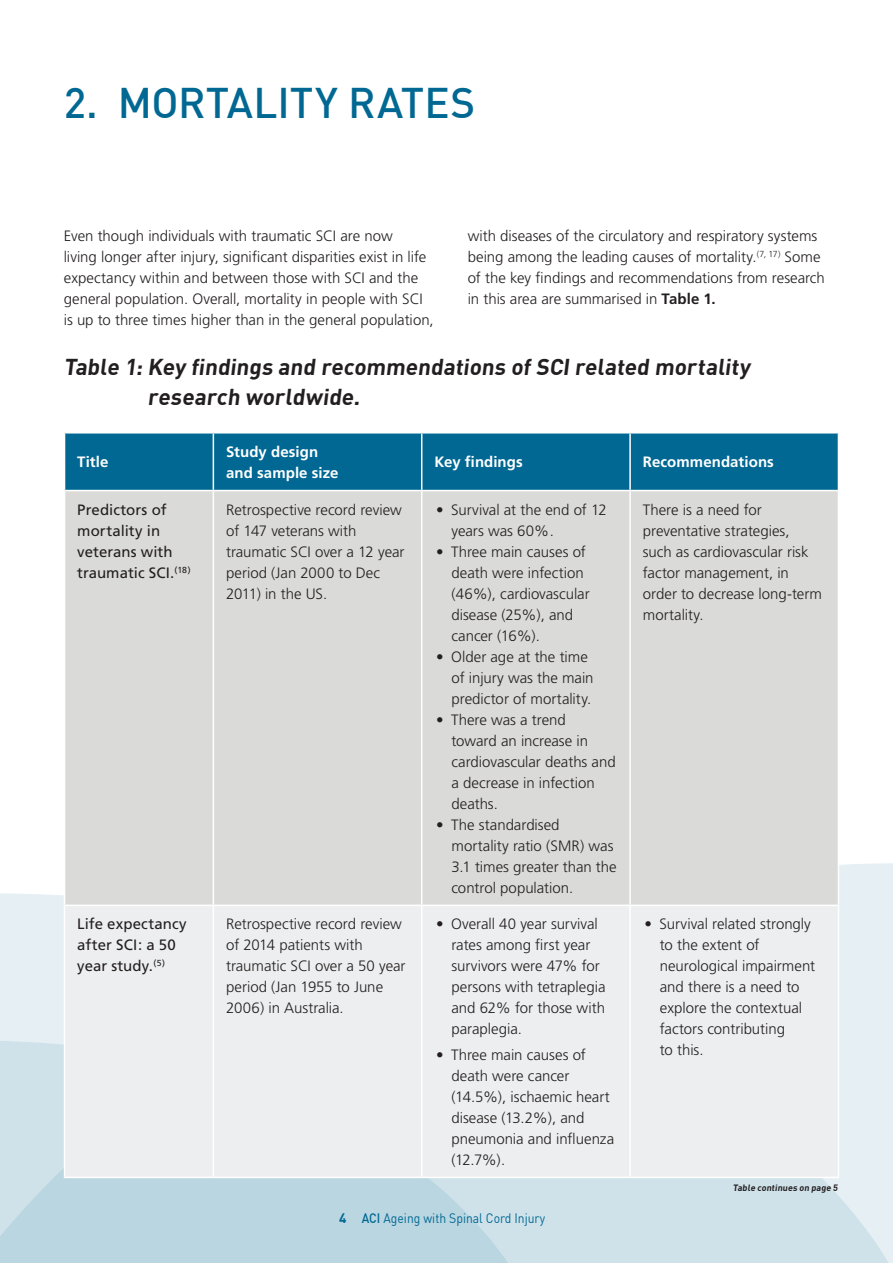
<style>
.page{position:relative;width:893px;height:1263px;background:#fff}
.page>*{position:absolute;margin:0;border:0;box-sizing:border-box;transform-origin:0 0}
.t1{font:500 42px "DIN";color:#006893}
.t2{font:700 22.5px/30px "DIN";color:#231f20}
.t3{font:300 15px/21px "Frutiger";letter-spacing:-.005em;color:#231f20}
.t4{font:15px/21px "Frutiger";letter-spacing:.005em;color:#231f20}
.t5{font:700 15px/21px "Frutiger";letter-spacing:.005em;color:#fff}
.t6{font:13.5px "DIN";color:#006893;scale:.9 1}
.t7{font:700 9px "DIN";color:#231f20}
.s1{font-weight:700}
.s2{font-weight:500}
</style>
<div class="page">
<svg style="left:0;top:893px;width:892px;height:370px;background:#dae8ee"></svg>
<svg style="left:0;top:1040px;width:515px;height:223px;background:#bfd9e3"></svg>
<div style="left:65px;top:433px;width:773px;height:57px;background:#006893"></div>
<div style="left:65px;top:491px;width:773px;height:413px;background:#dadad8"></div>
<div style="left:65px;top:906px;width:773px;height:271px;background:#edeeef"></div>
<hr style="left:213px;top:433px;width:1px;height:57px;background:#fff">
<hr style="left:421px;top:433px;width:1px;height:57px;background:#fff">
<hr style="left:629px;top:433px;width:2px;height:57px;background:#fff">
<hr style="left:64px;top:491px;width:1px;height:413px;background:#fff">
<hr style="left:213px;top:491px;width:1px;height:413px;background:#fff">
<hr style="left:421px;top:491px;width:1px;height:413px;background:#fff">
<hr style="left:629px;top:491px;width:2px;height:413px;background:#fff">
<hr style="left:838px;top:491px;width:1px;height:413px;background:#fff">
<hr style="left:64px;top:904px;width:149px;height:2px;background:#fff">
<hr style="left:64px;top:906px;width:1px;height:271px;background:#fff">
<hr style="left:213px;top:904px;width:209px;height:2px;background:#fff">
<hr style="left:213px;top:906px;width:1px;height:271px;background:#fff">
<hr style="left:422px;top:904px;width:208px;height:2px;background:#fff">
<hr style="left:421px;top:906px;width:1px;height:271px;background:#fff">
<hr style="left:630px;top:904px;width:209px;height:2px;background:#fff">
<hr style="left:629px;top:906px;width:2px;height:271px;background:#fff">
<hr style="left:838px;top:906px;width:1px;height:271px;background:#fff">
<hr style="left:64px;top:1177px;width:149px;height:1px;background:#fff">
<hr style="left:213px;top:1177px;width:209px;height:1px;background:#fff">
<hr style="left:422px;top:1177px;width:208px;height:1px;background:#fff">
<hr style="left:630px;top:1177px;width:209px;height:1px;background:#fff">
<h1 class="t1" style="left:64px;top:76px;width:112px">2. MORTALIT</h1>
<h1 class="t1" style="left:315px;top:76px;width:87px">Y RATES</h1>
<p class="t3" style="left:64px;top:225px;width:371px">Even though individuals with traumatic SCI are now<br>living longer after injury, significant disparities exist in life expectancy within and between those with SCI and the general population. Overall, mortality in people with SCI is up to three times higher than in the general population,</p>
<p class="t3" style="left:468px;top:225px;width:359px">with diseases of the circulatory and respiratory systems being among the leading causes of mortality.<sup>(7,</sup> <sup>17)</sup> Some of the key findings and recommendations from research in this area are summarised in <span class="s1">Table 1.</span></p>
<h2 class="t2" style="left:148px;top:351px;width:604px;text-indent:-84px">Table 1: Key findings and recommendations of SCI related mortality research worldwide.</h2>
<p class="t5" style="left:77px;top:452px;width:33px">Title</p>
<p class="t5" style="left:226px;top:441px;width:114px">Study design and sample size</p>
<p class="t5" style="left:434px;top:452px;width:90px">Key findings</p>
<p class="t5" style="left:643px;top:452px;width:133px">Recommendations</p>
<p class="t4" style="left:77px;top:499px;width:115px">Predictors of mortality in veterans with traumatic SCI.<sup>(18)</sup></p>
<p class="t3" style="left:226px;top:499px;width:180px">Retrospective record review of 147 veterans with traumatic SCI over a 12 year period (Jan 2000 to Dec<br>2011) in the US.</p>
<p class="t3" style="left:451px;top:499px;width:157px;text-indent:-15px">• Survival at the end of 12 years was 60%.</p>
<p class="t3" style="left:643px;top:499px;width:181px">There is a need for preventative strategies, such as cardiovascular risk factor management, in order to decrease long-term mortality.</p>
<p class="t3" style="left:451px;top:541px;width:140px;text-indent:-15px">• Three main causes of death were infection (46%), cardiovascular disease (25%), and cancer (16%).</p>
<p class="t3" style="left:451px;top:646px;width:144px;text-indent:-15px">• Older age at the time of injury was the main predictor of mortality.</p>
<p class="t3" style="left:451px;top:709px;width:166px;text-indent:-15px">• There was a trend<br>toward an increase in cardiovascular deaths and a decrease in infection deaths.</p>
<p class="t3" style="left:451px;top:814px;width:167px;text-indent:-15px">• The standardised mortality ratio (SMR) was<br>3.1 times greater than the control population.</p>
<p class="t4" style="left:77px;top:914px;width:111px">Life expectancy after SCI: a 50 year study.<sup>(5)</sup></p>
<p class="t3" style="left:226px;top:914px;width:181px">Retrospective record review of 2014 patients with traumatic SCI over a 50 year period (Jan 1955 to June<br>2006) in Australia.</p>
<p class="t3" style="left:451px;top:914px;width:156px;text-indent:-15px">• Overall 40 year survival rates among first year survivors were 47% for persons with tetraplegia and 62% for those with paraplegia.</p>
<p class="t3" style="left:451px;top:1044px;width:164px;text-indent:-15px">• Three main causes of death were cancer (14.5%), ischaemic heart disease (13.2%), and pneumonia and influenza (12.7%).</p>
<p class="t6" style="left:339px;top:1209px;width:230px"><span class="s1">4</span> <span class="s2">ACI</span> Ageing with Spinal Cord Injury</p>
<p class="t3" style="left:660px;top:914px;width:157px;text-indent:-15px">• Survival related strongly to the extent of neurological impairment and there is a need to explore the contextual factors contributing<br>to this.</p>
<p class="t7" style="left:733px;top:1181px;width:108px">Table continues on page 5</p>
</div>
